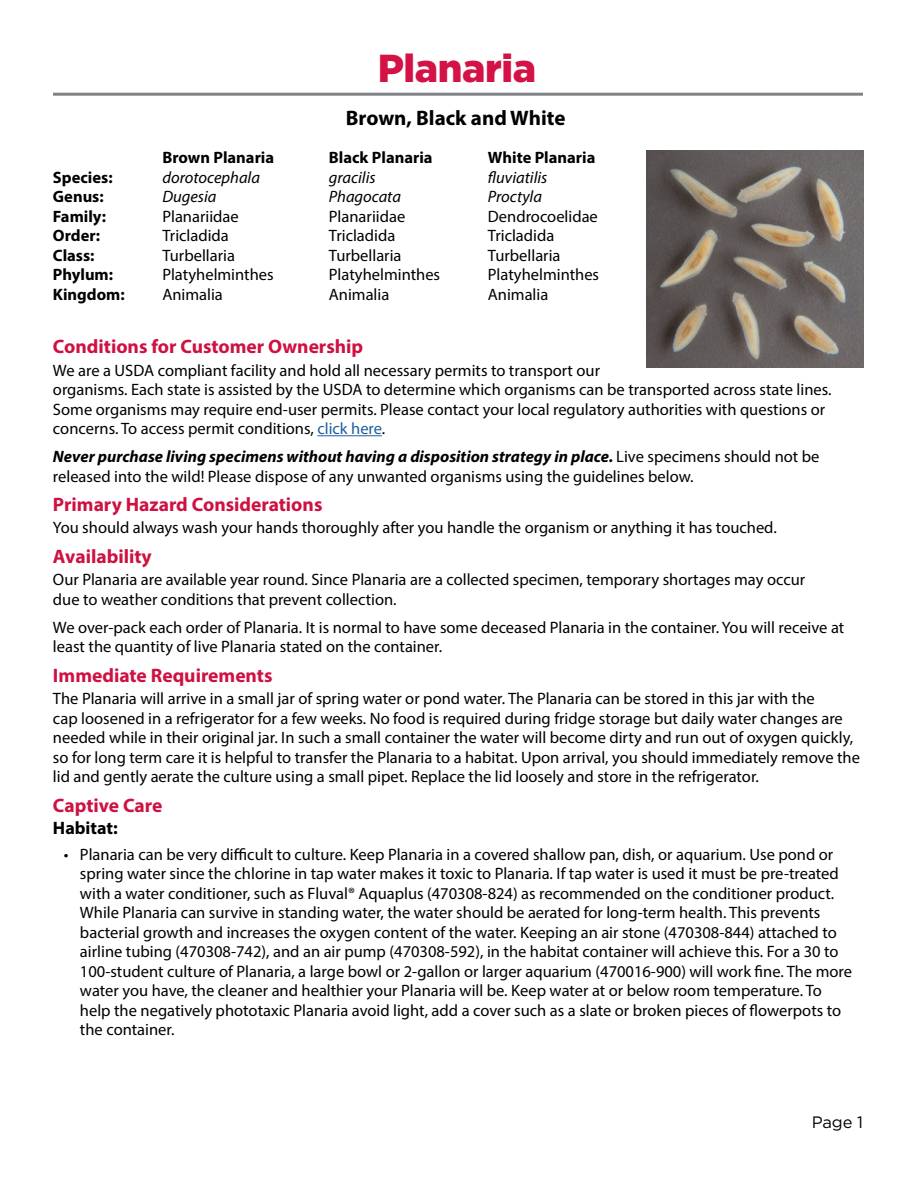
<style>
.page{position:relative;width:918px;height:1188px;background:#fff}
.page>*{position:absolute;margin:0;border:0;box-sizing:border-box;transform-origin:0 0}
.t1{font:900 39px "Gotham";letter-spacing:-.01em;color:#d31245}
.t2{font:700 21px "Myriad Pro";color:#000}
.t3{font:700 19.5px "Myriad Pro";color:#ce1141}
.t4{font:700 18px "Myriad Pro";color:#000}
.t5{font:16.5px/19.5px "Myriad Pro";color:#000}
.t6{font:700 16.5px "Myriad Pro";color:#000}
.t7{font:italic 16.5px "Myriad Pro";color:#000}
.t8{font:16.5px "Gotham";color:#000}
.s1{color:#215e9e}
.s2{font-weight:700;font-style:italic}
</style>
<div class="page">
<hr style="left:53px;top:93px;width:810px;height:3px;background:#808285">
<hr style="left:317px;top:435px;width:65px;height:1px;background:#215e9e">
<img style="left:647px;top:151px;width:217px;height:217px">
<h1 class="t1" style="left:378px;top:46px;width:160px">Planaria</h1>
<p class="t2" style="left:346px;top:105px;width:221px">Brown, Black and White</p>
<p class="t6" style="left:162px;top:147px;width:113px">Brown Planaria</p>
<p class="t6" style="left:329px;top:147px;width:105px">Black Planaria</p>
<p class="t6" style="left:488px;top:147px;width:109px">White Planaria</p>
<p class="t6" style="left:53px;top:166px;width:61px">Species:</p>
<p class="t7" style="left:162px;top:167px;width:99px">dorotocephala</p>
<p class="t7" style="left:329px;top:167px;width:48px">gracilis</p>
<p class="t7" style="left:488px;top:167px;width:61px">fluviatilis</p>
<p class="t6" style="left:53px;top:186px;width:52px">Genus:</p>
<p class="t7" style="left:162px;top:186px;width:56px">Dugesia</p>
<p class="t7" style="left:329px;top:186px;width:74px">Phagocata</p>
<p class="t7" style="left:488px;top:186px;width:56px">Proctyla</p>
<p class="t6" style="left:53px;top:205px;width:55px">Family:</p>
<p class="t5" style="left:162px;top:206px;width:78px">Planariidae</p>
<p class="t5" style="left:329px;top:206px;width:78px">Planariidae</p>
<p class="t5" style="left:488px;top:206px;width:111px">Dendrocoelidae</p>
<p class="t6" style="left:53px;top:225px;width:49px">Order:</p>
<p class="t5" style="left:162px;top:226px;width:68px">Tricladida</p>
<p class="t5" style="left:329px;top:226px;width:68px">Tricladida</p>
<p class="t5" style="left:488px;top:226px;width:68px">Tricladida</p>
<p class="t6" style="left:53px;top:244px;width:43px">Class:</p>
<p class="t5" style="left:162px;top:245px;width:74px">Turbellaria</p>
<p class="t5" style="left:329px;top:245px;width:74px">Turbellaria</p>
<p class="t5" style="left:488px;top:245px;width:74px">Turbellaria</p>
<p class="t6" style="left:53px;top:264px;width:62px">Phylum:</p>
<p class="t5" style="left:162px;top:265px;width:113px">Platyhelminthes</p>
<p class="t5" style="left:329px;top:265px;width:113px">Platyhelminthes</p>
<p class="t5" style="left:488px;top:265px;width:113px">Platyhelminthes</p>
<p class="t6" style="left:53px;top:283px;width:73px">Kingdom:</p>
<p class="t5" style="left:162px;top:284px;width:62px">Animalia</p>
<p class="t5" style="left:329px;top:284px;width:62px">Animalia</p>
<p class="t5" style="left:488px;top:284px;width:62px">Animalia</p>
<p class="t3" style="left:53px;top:334px;width:312px">Conditions for Customer Ownership</p>
<p class="t5" style="left:53px;top:360px;width:780px">We are a USDA compliant facility and hold all necessary permits to transport our<br>organisms. Each state is assisted by the USDA to determine which organisms can be transported across state lines.<br>Some organisms may require end-user permits. Please contact your local regulatory authorities with questions or concerns. To access permit conditions, <span class="s1">click here</span>.</p>
<p class="t5" style="left:53px;top:447px;width:768px"><span class="s2">Never purchase living specimens without having a disposition strategy in place.</span> Live specimens should not be released into the wild! Please dispose of any unwanted organisms using the guidelines below.</p>
<p class="t3" style="left:53px;top:492px;width:271px">Primary Hazard Considerations</p>
<p class="t5" style="left:53px;top:518px;width:725px">You should always wash your hands thoroughly after you handle the organism or anything it has touched.</p>
<p class="t3" style="left:53px;top:544px;width:100px">Availability</p>
<p class="t5" style="left:53px;top:570px;width:754px">Our Planaria are available year round. Since Planaria are a collected specimen, temporary shortages may occur due to weather conditions that prevent collection.</p>
<p class="t5" style="left:53px;top:617px;width:793px">We over-pack each order of Planaria. It is normal to have some deceased Planaria in the container. You will receive at least the quantity of live Planaria stated on the container.</p>
<p class="t3" style="left:53px;top:663px;width:221px">Immediate Requirements</p>
<p class="t5" style="left:53px;top:689px;width:809px">The Planaria will arrive in a small jar of spring water or pond water. The Planaria can be stored in this jar with the<br>cap loosened in a refrigerator for a few weeks. No food is required during fridge storage but daily water changes are needed while in their original jar. In such a small container the water will become dirty and run out of oxygen quickly, so for long term care it is helpful to transfer the Planaria to a habitat. Upon arrival, you should immediately remove the lid and gently aerate the culture using a small pipet. Replace the lid loosely and store in the refrigerator.</p>
<p class="t3" style="left:53px;top:792px;width:111px">Captive Care</p>
<p class="t4" style="left:53px;top:816px;width:66px">Habitat:</p>
<p class="t5" style="left:80px;top:844px;width:774px;text-indent:-16px">• Planaria can be very difficult to culture. Keep Planaria in a covered shallow pan, dish, or aquarium. Use pond or spring water since the chlorine in tap water makes it toxic to Planaria. If tap water is used it must be pre-treated with a water conditioner, such as Fluval® Aquaplus (470308-824) as recommended on the conditioner product.<br>While Planaria can survive in standing water, the water should be aerated for long-term health. This prevents bacterial growth and increases the oxygen content of the water. Keeping an air stone (470308-844) attached to airline tubing (470308-742), and an air pump (470308-592), in the habitat container will achieve this. For a 30 to 100-student culture of Planaria, a large bowl or 2-gallon or larger aquarium (470016-900) will work fine. The more water you have, the cleaner and healthier your Planaria will be. Keep water at or below room temperature. To help the negatively phototaxic Planaria avoid light, add a cover such as a slate or broken pieces of flowerpots to the container.</p>
<p class="t8" style="left:812px;top:1113px;width:53px">Page 1</p>
</div>
